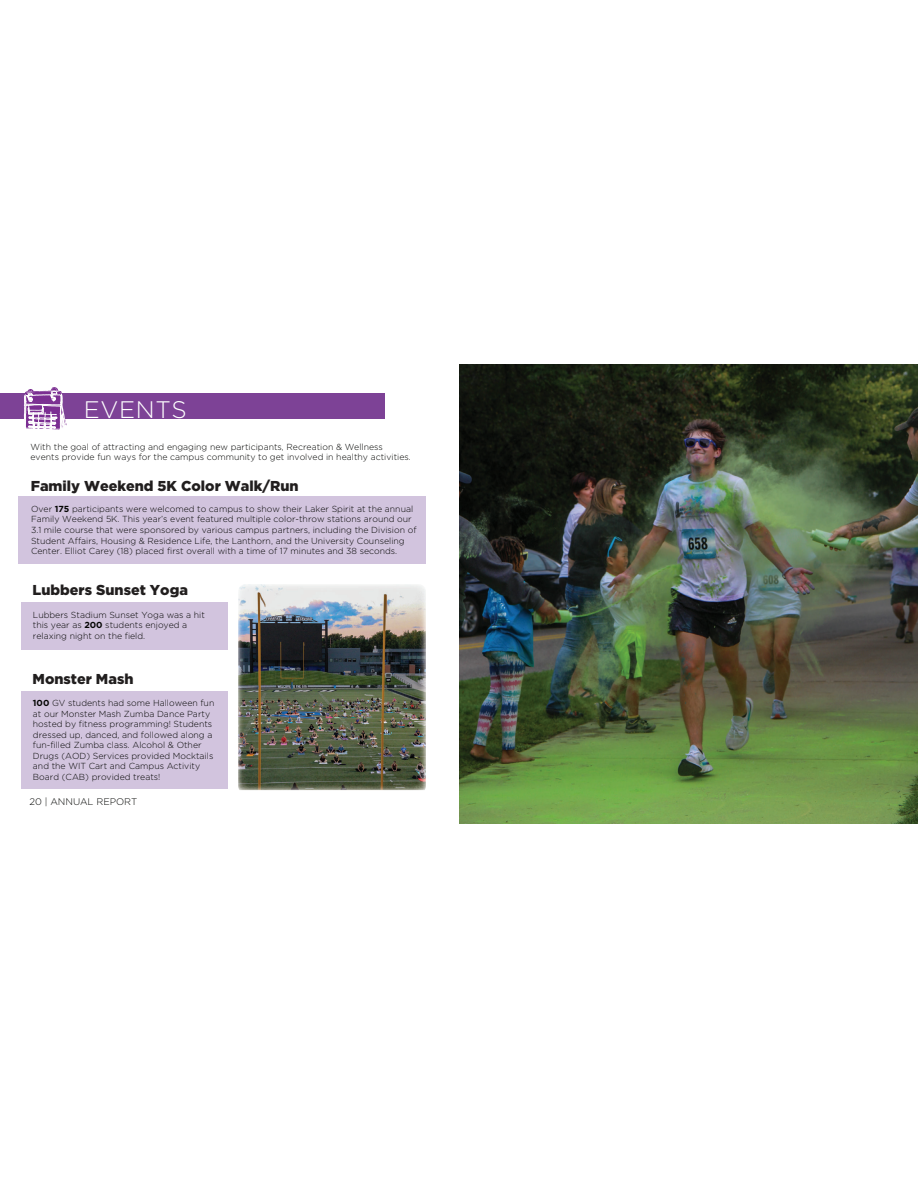
<style>
.page{position:relative;width:918px;height:1188px;background:#fff}
.page>*{position:absolute;margin:0;border:0;box-sizing:border-box;transform-origin:0 0}
.t1{font:300 23.85px "Gotham";letter-spacing:.03em;color:#fff}
.t2{font:900 14.4px "Gotham";color:#211e1e}
.t3{font:300 9.6px "Gotham";color:#040503}
.t4{font:300 8.7px/10.5px "Gotham";color:#040503}
.s1{font-weight:700}
</style>
<div class="page">
<div style="left:0;top:393px;width:384px;height:25px;background:#7d4296"></div>
<svg style="left:22px;top:387px;width:46px;height:43px"></svg>
<div style="left:19px;top:497px;width:407px;height:67px;background:#d2c4de"></div>
<div style="left:21px;top:602px;width:206px;height:47px;background:#d2c4de"></div>
<div style="left:21px;top:691px;width:206px;height:97px;background:#d2c4de"></div>
<img style="left:238px;top:584px;width:188px;height:206px">
<img style="left:459px;top:364px;width:459px;height:460px">
<h1 class="t1" style="left:84px;top:401px;width:104px">EVENTS</h1>
<p class="t4" style="left:30px;top:442px;width:382px">With the goal of attracting and engaging new participants, Recreation &amp; Wellness events provide fun ways for the campus community to get involved in healthy activities.</p>
<h2 class="t2" style="left:31px;top:480px;width:269px">Family Weekend 5K Color Walk/Run</h2>
<p class="t4" style="left:31px;top:504px;width:387px">Over <span class="s1">175</span> participants were welcomed to campus to show their Laker Spirit at the annual Family Weekend 5K. This year’s event featured multiple color-throw stations around our 3.1 mile course that were sponsored by various campus partners, including the Division of Student Affairs, Housing &amp; Residence Life, the Lanthorn, and the University Counseling Center. Elliot Carey (18) placed first overall with a time of 17 minutes and 38 seconds.</p>
<h2 class="t2" style="left:33px;top:585px;width:157px">Lubbers Sunset Yoga</h2>
<p class="t4" style="left:33px;top:610px;width:174px">Lubbers Stadium Sunset Yoga was a hit this year as <span class="s1">200</span> students enjoyed a relaxing night on the field.</p>
<h2 class="t2" style="left:33px;top:674px;width:102px">Monster Mash</h2>
<p class="t4" style="left:33px;top:698px;width:183px"><span class="s1">100</span> GV students had some Halloween fun at our Monster Mash Zumba Dance Party hosted by fitness programming! Students dressed up, danced, and followed along a fun-filled Zumba class. Alcohol &amp; Other Drugs (AOD) Services provided Mocktails and the WIT Cart and Campus Activity Board (CAB) provided treats!</p>
<p class="t3" style="left:29px;top:798px;width:109px">20 | ANNUAL REPORT</p>
</div>
